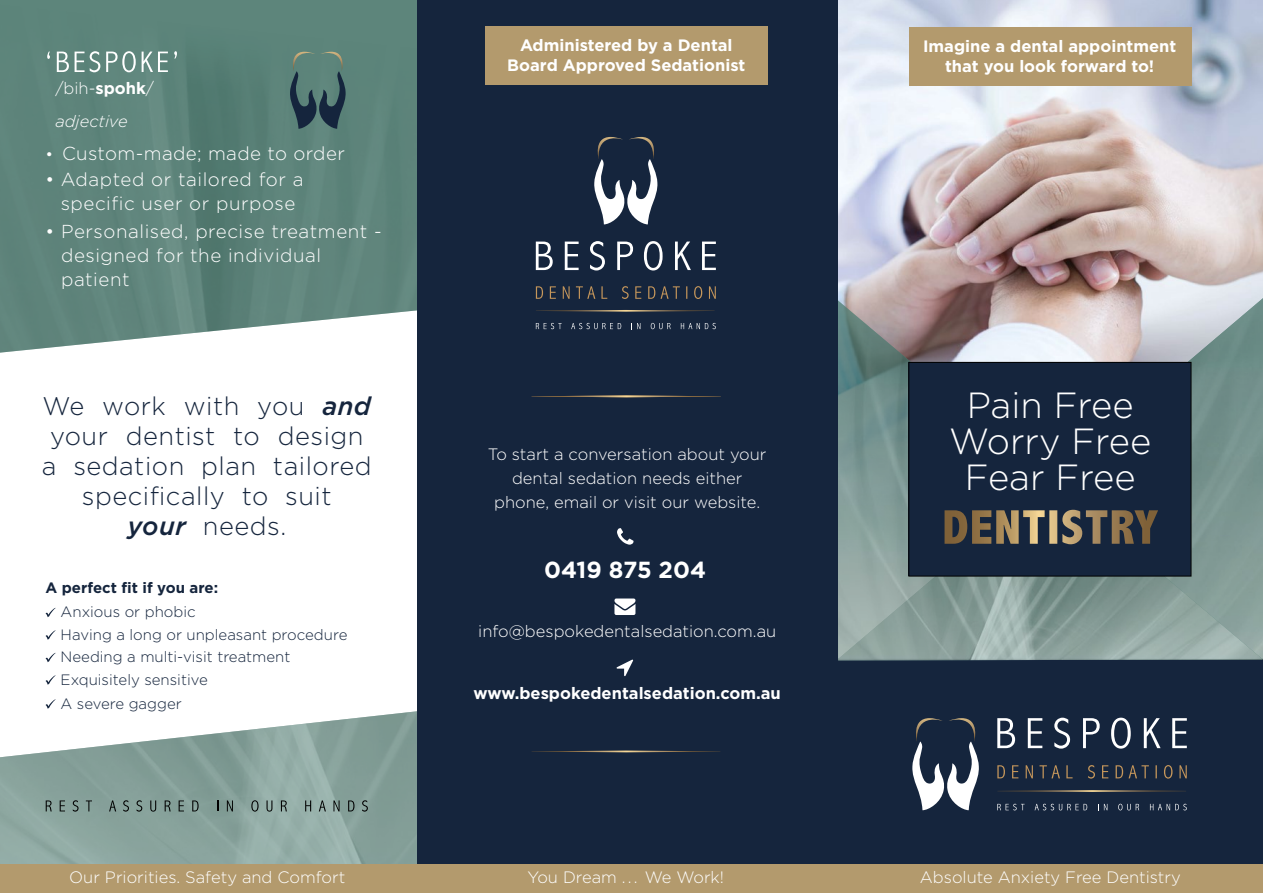
<style>
.page{position:relative;width:1263px;height:893px;background:#fff}
.page>*{position:absolute;margin:0;border:0;box-sizing:border-box;transform-origin:0 0}
.t1{font:300 36.3px/36px "Gotham";color:#fff;text-align:center}
.t2{font:300 25.5px/30px "Gotham";letter-spacing:.02em;color:#15253d;text-align:center}
.t3{font:700 23.25px "Gotham";color:#fff}
.t4{font:300 18.75px/24px "Gotham";letter-spacing:.03em;color:#fff;text-align:center}
.t5{font:300 16.5px/24px "Gotham";color:#fff;text-align:center}
.t6{font:700 16.5px/19.8px "Gotham";color:#fff;text-align:center}
.t7{font:italic 300 16.5px/32.5px "Gotham";color:#fff}
.t8{font:300 15px/22.5px "Gotham";color:#15253d}
.t9{font:700 15px "Gotham";color:#15253d}
.s1{font-style:normal}
.s2{font-weight:700;font-style:normal}
.s3{font-size:16.5px}
.s4{font-weight:500;font-style:italic}
</style>
<div class="page">
<div style="left:838px;top:660px;width:425px;height:205px;background:#15253d"></div>
<img style="left:0;top:711px;width:417px;height:154px">
<img style="left:838px;top:0;width:425px;height:283px">
<img style="left:838px;top:283px;width:425px;height:16px">
<img style="left:838px;top:299px;width:425px;height:361px">
<img style="left:0;top:1px;width:417px;height:352px">
<div style="left:417px;top:0;width:421px;height:893px;background:#15253d"></div>
<div style="left:0;top:865px;width:1263px;height:28px;background:#b39a6d"></div>
<svg style="left:997px;top:804px;width:27px;height:6px"></svg>
<svg style="left:1034px;top:804px;width:53px;height:6px"></svg>
<svg style="left:1098px;top:804px;width:9px;height:6px"></svg>
<svg style="left:1118px;top:804px;width:21px;height:6px"></svg>
<svg style="left:1150px;top:804px;width:37px;height:6px"></svg>
<svg style="left:997px;top:718px;width:18px;height:30px"></svg>
<svg style="left:1028px;top:718px;width:14px;height:30px"></svg>
<svg style="left:1054px;top:718px;width:16px;height:31px"></svg>
<svg style="left:1083px;top:718px;width:17px;height:30px"></svg>
<svg style="left:1111px;top:718px;width:20px;height:31px"></svg>
<svg style="left:1144px;top:718px;width:16px;height:30px"></svg>
<svg style="left:1172px;top:718px;width:15px;height:30px"></svg>
<svg style="left:997px;top:765px;width:190px;height:14px;background:#333842"></svg>
<svg style="left:911px;top:711px;width:69px;height:99px"></svg>
<svg style="left:997px;top:790px;width:189px;height:2px"></svg>
<svg style="left:532px;top:750px;width:188px;height:2px"></svg>
<svg style="left:531px;top:395px;width:190px;height:2px"></svg>
<div style="left:909px;top:27px;width:282px;height:59px;background:#b39a6d"></div>
<div style="left:909px;top:362px;width:282px;height:214px;background:#15253d"></div>
<div style="left:909px;top:362px;width:282px;height:214px;border:1px solid #000"></div>
<svg style="left:944px;top:510px;width:214px;height:34px"></svg>
<div style="left:486px;top:26px;width:282px;height:59px;background:#b39a6d"></div>
<svg style="left:536px;top:323px;width:26px;height:6px"></svg>
<svg style="left:571px;top:323px;width:50px;height:6px"></svg>
<svg style="left:637px;top:323px;width:3px;height:6px"></svg>
<svg style="left:651px;top:323px;width:20px;height:6px"></svg>
<svg style="left:681px;top:323px;width:35px;height:6px"></svg>
<svg style="left:536px;top:242px;width:17px;height:28px"></svg>
<svg style="left:565px;top:242px;width:14px;height:28px"></svg>
<svg style="left:590px;top:241px;width:15px;height:29px"></svg>
<svg style="left:617px;top:242px;width:16px;height:28px"></svg>
<svg style="left:644px;top:241px;width:19px;height:29px"></svg>
<svg style="left:675px;top:242px;width:16px;height:28px"></svg>
<svg style="left:702px;top:242px;width:14px;height:28px"></svg>
<svg style="left:536px;top:286px;width:180px;height:13px"></svg>
<svg style="left:536px;top:310px;width:179px;height:2px"></svg>
<svg style="left:594px;top:136px;width:64px;height:88px"></svg>
<svg style="left:46px;top:800px;width:6px;height:11px"></svg>
<svg style="left:60px;top:800px;width:5px;height:11px"></svg>
<svg style="left:73px;top:800px;width:6px;height:12px"></svg>
<svg style="left:86px;top:800px;width:6px;height:11px"></svg>
<svg style="left:109px;top:800px;width:7px;height:11px"></svg>
<svg style="left:123px;top:800px;width:6px;height:12px"></svg>
<svg style="left:137px;top:800px;width:5px;height:12px"></svg>
<svg style="left:150px;top:800px;width:6px;height:12px"></svg>
<svg style="left:165px;top:800px;width:6px;height:11px"></svg>
<svg style="left:179px;top:800px;width:5px;height:11px"></svg>
<svg style="left:192px;top:800px;width:7px;height:11px"></svg>
<svg style="left:227px;top:800px;width:6px;height:11px"></svg>
<svg style="left:251px;top:800px;width:8px;height:12px"></svg>
<svg style="left:267px;top:800px;width:5px;height:12px"></svg>
<svg style="left:281px;top:800px;width:6px;height:11px"></svg>
<svg style="left:305px;top:800px;width:6px;height:11px"></svg>
<svg style="left:319px;top:800px;width:7px;height:11px"></svg>
<svg style="left:333px;top:800px;width:7px;height:11px"></svg>
<svg style="left:348px;top:800px;width:6px;height:11px"></svg>
<svg style="left:362px;top:800px;width:6px;height:12px"></svg>
<svg style="left:45px;top:608px;width:11px;height:9px"></svg>
<svg style="left:45px;top:630px;width:11px;height:10px"></svg>
<svg style="left:45px;top:653px;width:11px;height:9px"></svg>
<svg style="left:45px;top:675px;width:11px;height:10px"></svg>
<svg style="left:45px;top:699px;width:11px;height:10px"></svg>
<svg style="left:617px;top:528px;width:16px;height:17px"></svg>
<svg style="left:614px;top:598px;width:21px;height:17px"></svg>
<svg style="left:617px;top:660px;width:16px;height:16px"></svg>
<svg style="left:289px;top:46px;width:58px;height:83px;background:#4b6b69"></svg>
<svg style="left:47px;top:52px;width:3px;height:7px"></svg>
<svg style="left:57px;top:52px;width:12px;height:20px"></svg>
<svg style="left:75px;top:52px;width:9px;height:20px"></svg>
<svg style="left:90px;top:51px;width:10px;height:21px"></svg>
<svg style="left:106px;top:51px;width:30px;height:21px"></svg>
<svg style="left:142px;top:52px;width:26px;height:20px"></svg>
<svg style="left:174px;top:51px;width:3px;height:8px"></svg>
<p class="t7" style="left:55px;top:72px;width:100px"><span class="s1">/bih-</span><span class="s2">spohk</span><span class="s1">/ </span>adjective</p>
<p class="t4" style="left:45px;top:141px;width:301px"><span class="s3">•</span> Custom-made; made to order</p>
<p class="t4" style="left:45px;top:167px;width:259px">• Adapted or tailored for a specific user or purpose</p>
<p class="t4" style="left:61px;top:219px;width:322px;text-align:left;text-indent:-16px">• Personalised, precise treatment - designed for the individual patient</p>
<h2 class="t2" style="left:42px;top:391px;width:331px">We work with you <span class="s4">and </span>your dentist to design a sedation plan tailored specifically to suit<br><span class="s4">your</span> needs.</h2>
<p class="t9" style="left:45px;top:579px;width:174px">A perfect fit if you are:</p>
<p class="t8" style="left:61px;top:600px;width:288px">Anxious or phobic<br>Having a long or unpleasant procedure<br>Needing a multi-visit treatment<br>Exquisitely sensitive</p>
<p class="t8" style="left:61px;top:692px;width:123px">A severe gagger</p>
<p class="t6" style="left:507px;top:35px;width:239px">Administered by a Dental<br>Board Approved Sedationist</p>
<p class="t5" style="left:488px;top:442px;width:280px">To start a conversation about your dental sedation needs either phone, email or visit our website.</p>
<h3 class="t3" style="left:544px;top:556px;width:164px">0419 875 204</h3>
<p class="t5" style="left:478px;top:619px;width:299px">info@bespokedentalsedation.com.au</p>
<p class="t6" style="left:474px;top:682px;width:309px">www.bespokedentalsedation.com.au</p>
<p class="t6" style="left:923px;top:36px;width:255px">Imagine a dental appointment that you look forward to!</p>
<h1 class="t1" style="left:949px;top:387px;width:204px">Pain Free<br>Worry Free<br>Fear Free</h1>
<p class="t5" style="left:69px;top:865px;width:277px">Our Priorities. Safety and Comfort</p>
<p class="t5" style="left:527px;top:865px;width:198px">You Dream ... We Work!</p>
<p class="t5" style="left:920px;top:865px;width:262px">Absolute Anxiety Free Dentistry</p>
</div>
